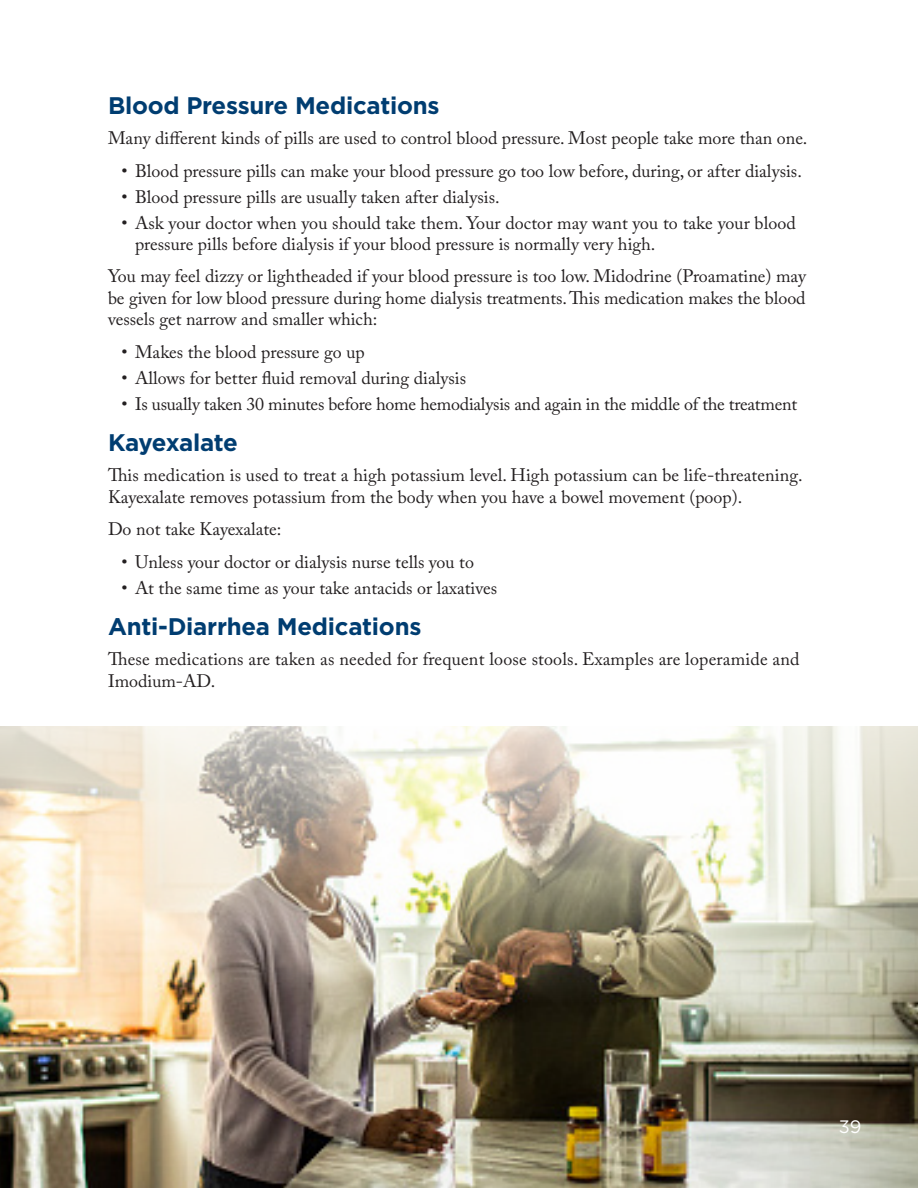
<style>
.page{position:relative;width:918px;height:1188px;background:#fff}
.page>*{position:absolute;margin:0;border:0;box-sizing:border-box;transform-origin:0 0}
.Header_2{font:700 24px "Gotham";letter-spacing:-.01em;color:#003d71}
.Body_Copy{font:18px/21.6px "Adobe Caslon Pro";color:#231f20}
.Two_column_body{font:18px "Gotham";color:#fff}
</style>
<div class="page">
<img style="left:0;top:727px;width:918px;height:461px">
<img style="left:1px;top:844px;width:917px;height:344px">
<p class="Header_2" style="left:108px;top:89px;width:333px">Blood Pressure Medications</p>
<p class="Body_Copy" style="left:108px;top:127px;width:701px">Many different kinds of pills are used to control blood pressure. Most people take more than one.</p>
<p class="Body_Copy" style="left:122px;top:160px;width:682px">• Blood pressure pills can make your blood pressure go too low before, during, or after dialysis.</p>
<p class="Body_Copy" style="left:122px;top:186px;width:380px">• Blood pressure pills are usually taken after dialysis.</p>
<p class="Body_Copy" style="left:135px;top:212px;width:662px;text-indent:-14px">• Ask your doctor when you should take them. Your doctor may want you to take your blood pressure pills before dialysis if your blood pressure is normally very high.</p>
<p class="Body_Copy" style="left:108px;top:265px;width:700px;text-align:justify">You may feel dizzy or lightheaded if your blood pressure is too low. Midodrine (Proamatine) may be given for low blood pressure during home dialysis treatments. This medication makes the blood vessels get narrow and smaller which:</p>
<p class="Body_Copy" style="left:122px;top:341px;width:245px">• Makes the blood pressure go up</p>
<p class="Body_Copy" style="left:122px;top:367px;width:346px">• Allows for better fluid removal during dialysis</p>
<p class="Body_Copy" style="left:122px;top:393px;width:677px">• Is usually taken 30 minutes before home hemodialysis and again in the middle of the treatment</p>
<p class="Header_2" style="left:108px;top:426px;width:132px">Kayexalate</p>
<p class="Body_Copy" style="left:108px;top:464px;width:696px">This medication is used to treat a high potassium level. High potassium can be life-threatening.<br>Kayexalate removes potassium from the body when you have a bowel movement (poop).</p>
<p class="Body_Copy" style="left:108px;top:518px;width:175px">Do not take Kayexalate:</p>
<p class="Body_Copy" style="left:122px;top:551px;width:354px">• Unless your doctor or dialysis nurse tells you to</p>
<p class="Body_Copy" style="left:122px;top:577px;width:377px">• At the same time as your take antacids or laxatives</p>
<p class="Header_2" style="left:108px;top:610px;width:315px">Anti-Diarrhea Medications</p>
<p class="Body_Copy" style="left:108px;top:648px;width:693px">These medications are taken as needed for frequent loose stools. Examples are loperamide and<br>Imodium-AD.</p>
<p class="Two_column_body" style="left:839px;top:1116px;width:24px">39</p>
</div>
